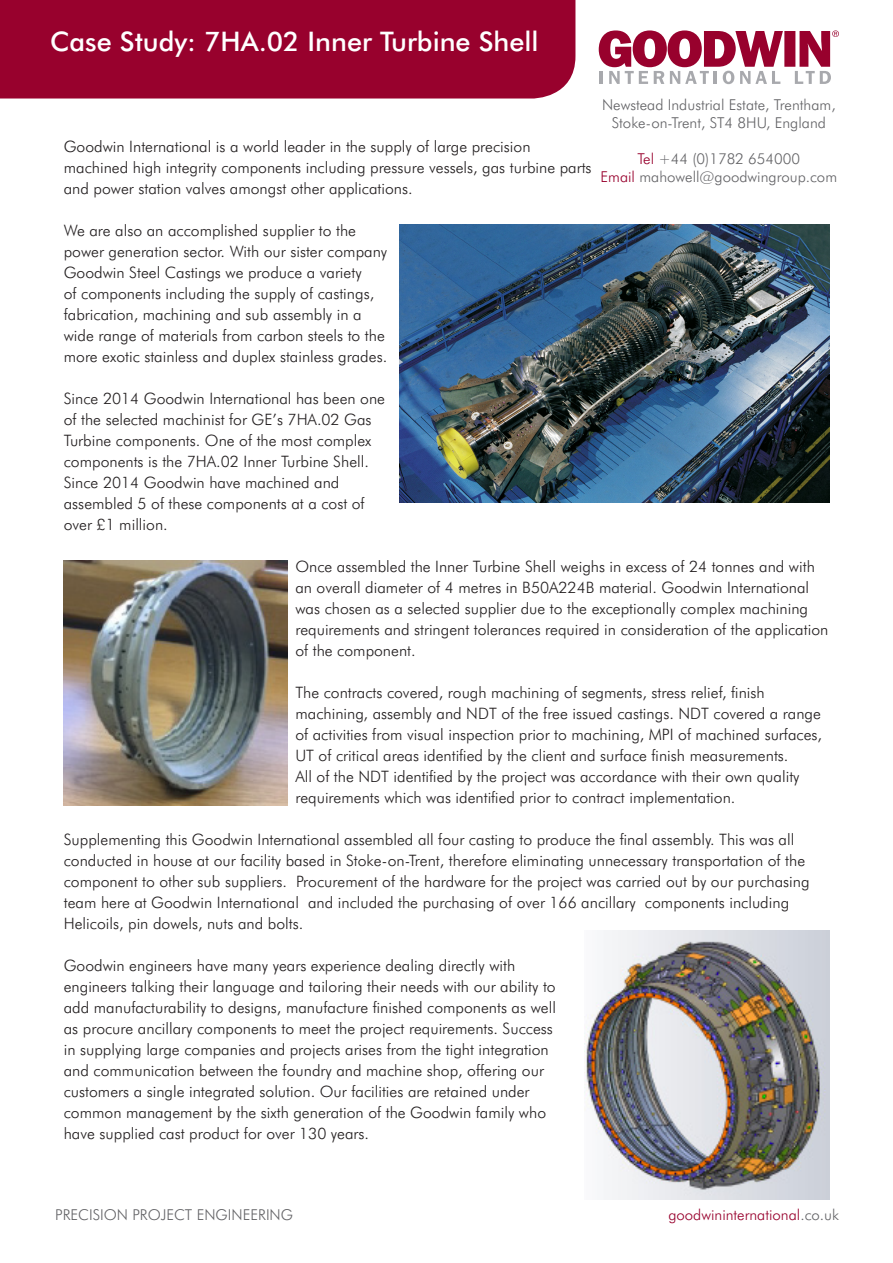
<style>
.page{position:relative;width:893px;height:1263px;background:#fff}
.page>*{position:absolute;margin:0;border:0;box-sizing:border-box;transform-origin:0 0}
.t1{font:500 27px "Futura BT";color:#fff}
.t2{font:300 15.75px/21px "Futura BT";color:#231f20}
.t3{font:300 15px "Futura BT";color:#636366}
.t4{font:300 15px "Futura BT";color:#98012d}
.s1{color:#98012d}
.s2{color:#636366}
</style>
<div class="page">
<img style="left:400px;top:224px;width:429px;height:278px">
<svg style="left:599px;top:30px;width:240px;height:54px"></svg>
<div style="left:0;top:0;width:575px;height:99px;background:#98012d"></div>
<img style="left:64px;top:560px;width:224px;height:245px">
<img style="left:585px;top:931px;width:244px;height:268px">
<p class="t1" style="left:50px;top:25px;width:490px">Case Study: 7HA.02 Inner Turbine Shell</p>
<p class="t3" style="left:602px;top:96px;width:235px">Newstead Industrial Estate, Trentham,</p>
<p class="t3" style="left:612px;top:114px;width:216px">Stoke-on-Trent, ST4 8HU, England</p>
<p class="t3" style="left:638px;top:150px;width:164px"><span class="s1">Tel</span> +44 (0)1782 654000</p>
<p class="t3" style="left:600px;top:168px;width:238px"><span class="s1">Email</span> mahowell@goodwingroup.com</p>
<p class="t2" style="left:64px;top:136px;width:529px">Goodwin International is a world leader in the supply of large precision machined high integrity components including pressure vessels, gas turbine parts and power station valves amongst other applications.</p>
<p class="t2" style="left:64px;top:220px;width:325px">We are also an accomplished supplier to the power generation sector. With our sister company Goodwin Steel Castings we produce a variety<br>of components including the supply of castings, fabrication, machining and sub assembly in a wide range of materials from carbon steels to the more exotic stainless and duplex stainless grades.</p>
<p class="t2" style="left:64px;top:388px;width:323px">Since 2014 Goodwin International has been one of the selected machinist for GE’s 7HA.02 Gas Turbine components. One of the most complex components is the 7HA.02 Inner Turbine Shell.<br>Since 2014 Goodwin have machined and assembled 5 of these components at a cost of over £1 million.</p>
<p class="t2" style="left:295px;top:556px;width:534px">Once assembled the Inner Turbine Shell weighs in excess of 24 tonnes and with an overall diameter of 4 metres in B50A224B material. Goodwin International was chosen as a selected supplier due to the exceptionally complex machining requirements and stringent tolerances required in consideration of the application of the component.</p>
<p class="t2" style="left:295px;top:682px;width:528px">The contracts covered, rough machining of segments, stress relief, finish machining, assembly and NDT of the free issued castings. NDT covered a range of activities from visual inspection prior to machining, MPI of machined surfaces, UT of critical areas identified by the client and surface finish measurements.<br>All of the NDT identified by the project was accordance with their own quality requirements which was identified prior to contract implementation.</p>
<p class="t2" style="left:64px;top:829px;width:747px">Supplementing this Goodwin International assembled all four casting to produce the final assembly. This was all conducted in house at our facility based in Stoke-on-Trent, therefore eliminating unnecessary transportation of the component to other sub suppliers. Procurement of the hardware for the project was carried out by our purchasing team here at Goodwin International and included the purchasing of over 166 ancillary components including Helicoils, pin dowels, nuts and bolts.</p>
<p class="t2" style="left:64px;top:955px;width:494px">Goodwin engineers have many years experience dealing directly with engineers talking their language and tailoring their needs with our ability to add manufacturability to designs, manufacture finished components as well as procure ancillary components to meet the project requirements. Success in supplying large companies and projects arises from the tight integration and communication between the foundry and machine shop, offering our customers a single integrated solution. Our facilities are retained under common management by the sixth generation of the Goodwin family who have supplied cast product for over 130 years.</p>
<p class="t3" style="left:55px;top:1206px;width:239px">PRECISION PROJECT ENGINEERING</p>
<p class="t4" style="left:668px;top:1206px;width:172px">goodwininternational<span class="s2">.co.uk</span></p>
</div>
